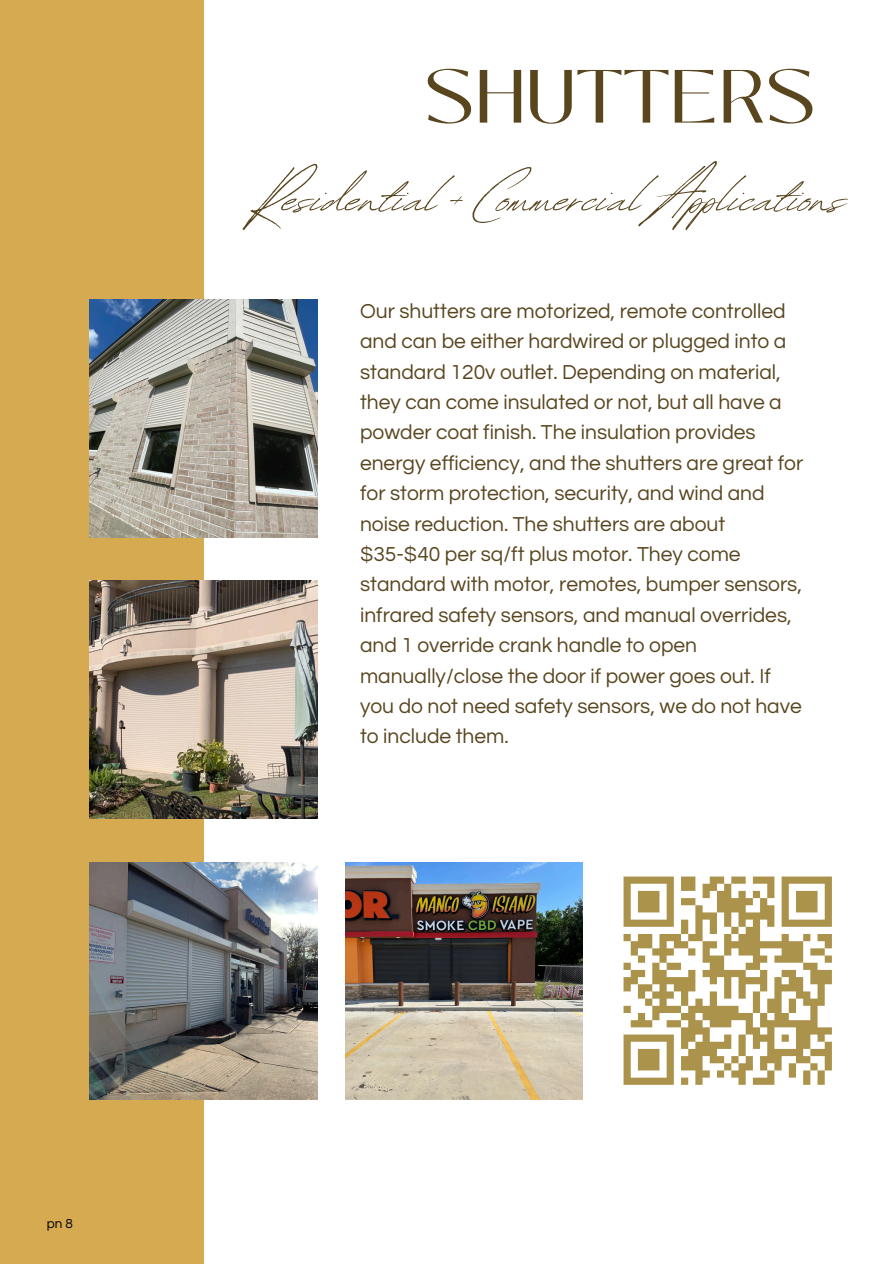
<style>
.page{position:relative;width:894px;height:1264px;background:#fff}
.page>*{position:absolute;margin:0;border:0;box-sizing:border-box;transform-origin:0 0}
.t1{font:75px "Black Mango";color:#59461f}
.t2{font:69.75px "Revive 80 Signature";color:#59461f}
.t3{font:21px/30.3px "Questrial";color:#59461f}
.t4{font:13.5px "Questrial";color:#000}
</style>
<div class="page">
<div style="left:0;top:0;width:204px;height:1263px;background:#d5aa51"></div>
<img style="left:89px;top:580px;width:229px;height:238px">
<img style="left:89px;top:862px;width:229px;height:237px">
<img style="left:89px;top:299px;width:229px;height:238px">
<img style="left:345px;top:862px;width:237px;height:237px">
<svg style="left:623px;top:876px;width:209px;height:209px"></svg>
<p class="t1" style="left:425px;top:40px;width:392px">SHUTTERS</p>
<p class="t2" style="left:256px;top:145px;width:590px">Residential + Commercial Ap lications</p>
<p class="t3" style="left:360px;top:296px;width:444px">Our shutters are motorized, remote controlled and can be either hardwired or plugged into a standard 120v outlet. Depending on material, they can come insulated or not, but all have a powder coat finish. The insulation provides energy efficiency, and the shutters are great for for storm protection, security, and wind and noise reduction. The shutters are about $35-$40 per sq/ft plus motor. They come standard with motor, remotes, bumper sensors, infrared safety sensors, and manual overrides, and 1 override crank handle to open manually/close the door if power goes out. If you do not need safety sensors, we do not have to include them.</p>
<p class="t4" style="left:47px;top:1216px;width:27px">pn8</p>
</div>
